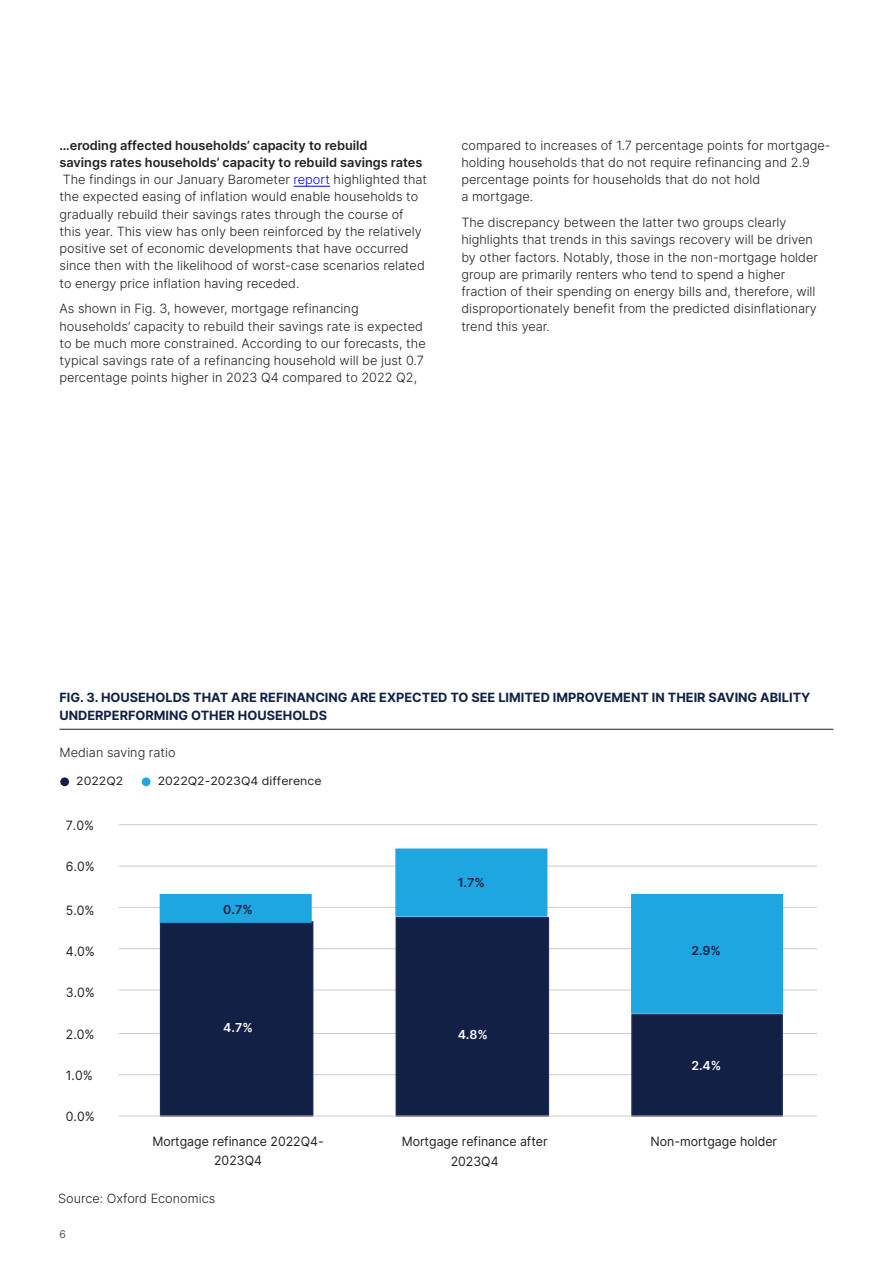
<style>
.page{position:relative;width:893px;height:1263px;background:#fff}
.page>*{position:absolute;margin:0;border:0;box-sizing:border-box;transform-origin:0 0}
.t1{font:12.9px/18.6px "Inter";color:#231f20;text-align:center;scale:.96 1}
.t2{font:300 12.75px/17.2px "Inter";color:#231f20}
.t3{font:700 12.75px/18px "Inter";color:#122046}
.t4{font:600 12.75px/17.2px "Inter";color:#231f20}
.t5{font:600 12.3px "Inter";color:#fff}
.t6{font:600 12.3px "Inter";color:#122046}
.t7{font:11.55px "Inter";color:#231f20;scale:1.07 1}
.t8{font:300 10.5px "Inter";color:#231f20}
.s1{color:#00f}
</style>
<div class="page">
<hr style="left:294px;top:186px;width:36px;height:1px;background:#00f">
<hr style="left:60px;top:729px;width:773px;height:1px;background:#122046">
<div style="left:60px;top:777px;width:9px;height:9px;background:#122046;border-radius:50%"></div>
<div style="left:142px;top:777px;width:9px;height:9px;background:#1da6df;border-radius:50%"></div>
<hr style="left:119px;top:1074px;width:698px;height:1px;background:#cfccc8">
<hr style="left:119px;top:1033px;width:698px;height:1px;background:#cfccc8">
<hr style="left:119px;top:989px;width:698px;height:1px;background:#cfccc8">
<hr style="left:119px;top:948px;width:698px;height:1px;background:#cfccc8">
<hr style="left:119px;top:907px;width:698px;height:1px;background:#cfccc8">
<hr style="left:119px;top:865px;width:698px;height:1px;background:#cfccc8">
<hr style="left:119px;top:824px;width:698px;height:1px;background:#cfccc8">
<svg style="left:159px;top:916px;width:625px;height:201px"></svg>
<svg style="left:160px;top:848px;width:623px;height:166px"></svg>
<hr style="left:119px;top:1115px;width:698px;height:1px;background:#cfccc8">
<p class="t4" style="left:60px;top:136px;width:364px">…eroding affected households’ capacity to rebuild<br>savings rates households’ capacity to rebuild savings rates</p>
<p class="t2" style="left:60px;top:171px;width:369px">The findings in our January Barometer <span class="s1">report</span> highlighted that the expected easing of inflation would enable households to gradually rebuild their savings rates through the course of this year. This view has only been reinforced by the relatively positive set of economic developments that have occurred since then with the likelihood of worst-case scenarios related to energy price inflation having receded.</p>
<p class="t2" style="left:60px;top:300px;width:368px">As shown in Fig. 3, however, mortgage refinancing households’ capacity to rebuild their savings rate is expected to be much more constrained. According to our forecasts, the typical savings rate of a refinancing household will be just 0.7 percentage points higher in 2023 Q4 compared to 2022 Q2,</p>
<p class="t2" style="left:461px;top:136px;width:371px">compared to increases of 1.7 percentage points for mortgage&shy;holding households that do not require refinancing and 2.9 percentage points for households that do not hold<br>a mortgage.</p>
<p class="t2" style="left:461px;top:214px;width:358px">The discrepancy between the latter two groups clearly highlights that trends in this savings recovery will be driven by other factors. Notably, those in the non-mortgage holder group are primarily renters who tend to spend a higher fraction of their spending on energy bills and, therefore, will disproportionately benefit from the predicted disinflationary trend this year.</p>
<p class="t3" style="left:60px;top:688px;width:752px">FIG. 3. HOUSEHOLDS THAT ARE REFINANCING ARE EXPECTED TO SEE LIMITED IMPROVEMENT IN THEIR SAVING ABILITY<br>UNDERPERFORMING OTHER HOUSEHOLDS</p>
<p class="t2" style="left:60px;top:744px;width:118px">Median saving ratio</p>
<p class="t7" style="left:76px;top:772px;width:45px">2022Q2</p>
<p class="t7" style="left:158px;top:772px;width:155px">2022Q2-2023Q4 difference</p>
<p class="t1" style="left:66px;top:816px;width:31px">7.0%</p>
<p class="t1" style="left:66px;top:857px;width:32px">6.0%</p>
<p class="t1" style="left:66px;top:900px;width:31px">5.0%</p>
<p class="t1" style="left:66px;top:942px;width:32px">4.0%</p>
<p class="t1" style="left:66px;top:983px;width:32px">3.0%</p>
<p class="t1" style="left:66px;top:1024px;width:31px">2.0%</p>
<p class="t1" style="left:66px;top:1065px;width:30px">1.0%</p>
<p class="t1" style="left:66px;top:1107px;width:32px">0.0%</p>
<p class="t6" style="left:223px;top:901px;width:31px">0.7%</p>
<p class="t5" style="left:223px;top:1019px;width:31px">4.7%</p>
<p class="t6" style="left:458px;top:874px;width:29px">1.7%</p>
<p class="t5" style="left:458px;top:1026px;width:32px">4.8%</p>
<p class="t6" style="left:691px;top:941px;width:31px">2.9%</p>
<p class="t5" style="left:691px;top:1056px;width:31px">2.4%</p>
<p class="t1" style="left:152px;top:1132px;width:180px">Mortgage refinance 2022Q4-<br>2023Q4</p>
<p class="t1" style="left:402px;top:1131px;width:154px;line-height:19.5px">Mortgage refinance after<br>2023Q4</p>
<p class="t1" style="left:651px;top:1132px;width:133px">Non-mortgage holder</p>
<p class="t2" style="left:58px;top:1190px;width:159px">Source: Oxford Economics</p>
<p class="t8" style="left:60px;top:1227px;width:8px">6</p>
</div>
